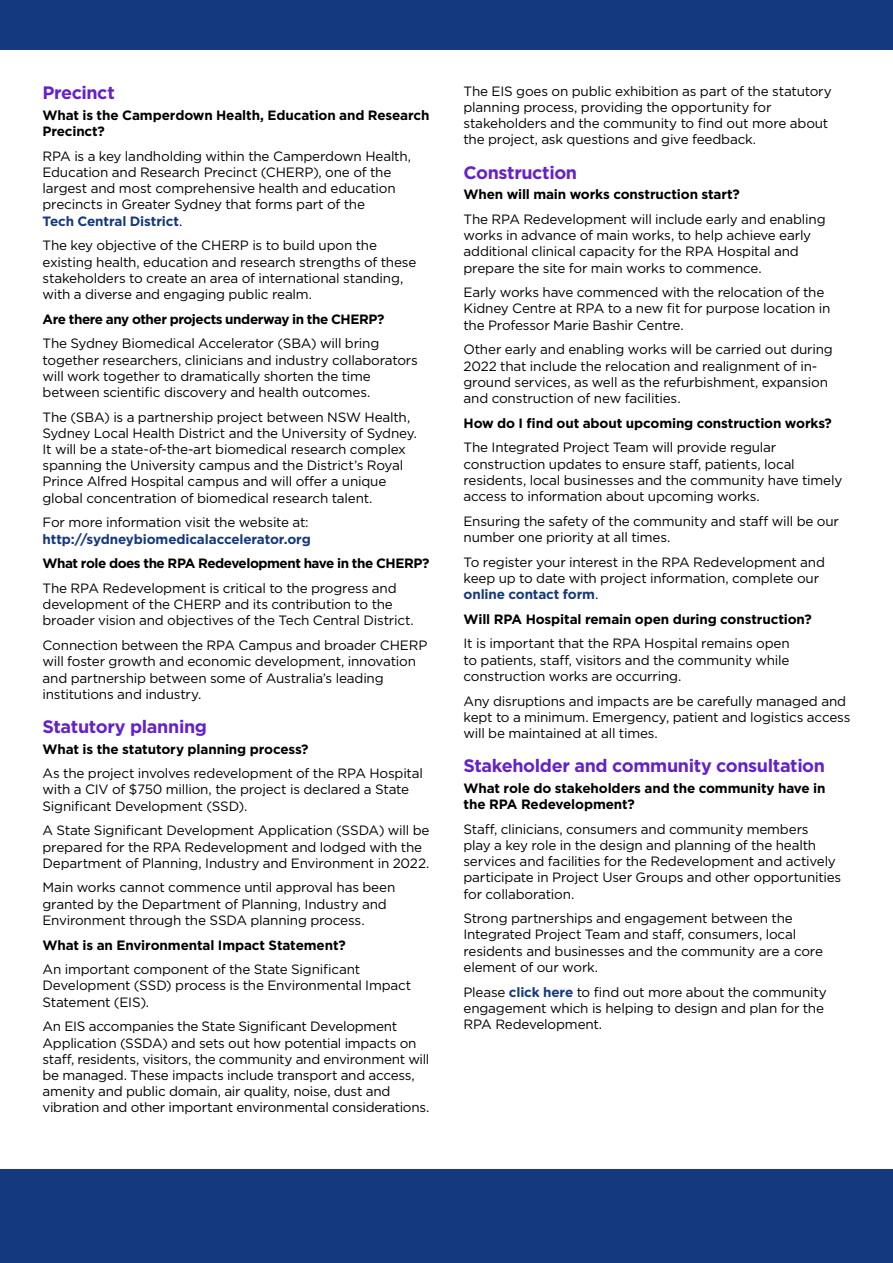
<style>
.page{position:relative;width:893px;height:1263px;background:#fff}
.page>*{position:absolute;margin:0;border:0;box-sizing:border-box;transform-origin:0 0}
.t1{font:700 18px "Gotham";letter-spacing:-.02em;color:#6522c9}
.t2{font:13.5px/16.2px "Gotham";letter-spacing:-.015em;color:#000}
.t3{font:700 13.5px/16.2px "Gotham";letter-spacing:-.01em;color:#000}
.t4{font:700 13.5px "Gotham";letter-spacing:-.035em;color:#000}
.t5{font:700 13.5px "Gotham";letter-spacing:-.03em;color:#000}
.t6{font:700 13.5px "Gotham";letter-spacing:-.01em;color:#15397f}
.s1{font-weight:700;color:#15397f}
</style>
<div class="page">
<div style="left:0;top:1169px;width:893px;height:94px;background:#15397f"></div>
<div style="left:0;top:0;width:893px;height:49px;background:#15397f"></div>
<h1 class="t1" style="left:43px;top:81px;width:74px">Precinct</h1>
<p class="t3" style="left:43px;top:107px;width:388px">What is the Camperdown Health, Education and Research<br>Precinct?</p>
<p class="t2" style="left:43px;top:148px;width:370px">RPA is a key landholding within the Camperdown Health, Education and Research Precinct (CHERP), one of the largest and most comprehensive health and education precincts in Greater Sydney that forms part of the<br><span class="s1">Tech Central District</span>.</p>
<p class="t2" style="left:43px;top:237px;width:375px">The key objective of the CHERP is to build upon the existing health, education and research strengths of these stakeholders to create an area of international standing, with a diverse and engaging public realm.</p>
<p class="t5" style="left:43px;top:310px;width:343px">Are there any other projects underway in the CHERP?</p>
<p class="t2" style="left:43px;top:335px;width:377px">The Sydney Biomedical Accelerator (SBA) will bring together researchers, clinicians and industry collaborators will work together to dramatically shorten the time between scientific discovery and health outcomes.</p>
<p class="t2" style="left:43px;top:408px;width:376px">The (SBA) is a partnership project between NSW Health, Sydney Local Health District and the University of Sydney.<br>It will be a state-of-the-art biomedical research complex spanning the University campus and the District’s Royal Prince Alfred Hospital campus and will offer a unique global concentration of biomedical research talent.</p>
<p class="t2" style="left:43px;top:514px;width:268px">For more information visit the website at:</p>
<p class="t6" style="left:43px;top:530px;width:270px">http://sydneybiomedicalaccelerator.org</p>
<p class="t4" style="left:43px;top:554px;width:388px">What role does the RPA Redevelopment have in the CHERP?</p>
<p class="t2" style="left:43px;top:580px;width:373px">The RPA Redevelopment is critical to the progress and development of the CHERP and its contribution to the broader vision and objectives of the Tech Central District.</p>
<p class="t2" style="left:43px;top:637px;width:386px">Connection between the RPA Campus and broader CHERP will foster growth and economic development, innovation and partnership between some of Australia’s leading institutions and industry.</p>
<h1 class="t1" style="left:43px;top:715px;width:166px">Statutory planning</h1>
<p class="t3" style="left:43px;top:740px;width:268px">What is the statutory planning process?</p>
<p class="t2" style="left:43px;top:765px;width:382px">As the project involves redevelopment of the RPA Hospital with a CIV of $750 million, the project is declared a State<br>Significant Development (SSD).</p>
<p class="t2" style="left:43px;top:822px;width:388px">A State Significant Development Application (SSDA) will be prepared for the RPA Redevelopment and lodged with the<br>Department of Planning, Industry and Environment in 2022.</p>
<p class="t2" style="left:43px;top:879px;width:354px">Main works cannot commence until approval has been granted by the Department of Planning, Industry and<br>Environment through the SSDA planning process.</p>
<p class="t3" style="left:43px;top:936px;width:305px">What is an Environmental Impact Statement?</p>
<p class="t2" style="left:43px;top:961px;width:370px">An important component of the State Significant<br>Development (SSD) process is the Environmental Impact<br>Statement (EIS).</p>
<p class="t2" style="left:43px;top:1018px;width:388px">An EIS accompanies the State Significant Development Application (SSDA) and sets out how potential impacts on staff, residents, visitors, the community and environment will be managed. These impacts include transport and access, amenity and public domain, air quality, noise, dust and vibration and other important environmental considerations.</p>
<p class="t2" style="left:463px;top:83px;width:370px">The EIS goes on public exhibition as part of the statutory planning process, providing the opportunity for stakeholders and the community to find out more about the project, ask questions and give feedback.</p>
<h1 class="t1" style="left:463px;top:160px;width:115px">Construction</h1>
<p class="t3" style="left:463px;top:186px;width:278px">When will main works construction start?</p>
<p class="t2" style="left:463px;top:211px;width:364px">The RPA Redevelopment will include early and enabling works in advance of main works, to help achieve early additional clinical capacity for the RPA Hospital and prepare the site for main works to commence.</p>
<p class="t2" style="left:463px;top:284px;width:369px">Early works have commenced with the relocation of the<br>Kidney Centre at RPA to a new fit for purpose location in the Professor Marie Bashir Centre.</p>
<p class="t2" style="left:463px;top:341px;width:371px">Other early and enabling works will be carried out during 2022 that include the relocation and realignment of in&shy;ground services, as well as the refurbishment, expansion and construction of new facilities.</p>
<p class="t3" style="left:463px;top:415px;width:370px">How do I find out about upcoming construction works?</p>
<p class="t2" style="left:463px;top:439px;width:380px">The Integrated Project Team will provide regular construction updates to ensure staff, patients, local residents, local businesses and the community have timely access to information about upcoming works.</p>
<p class="t2" style="left:463px;top:513px;width:377px">Ensuring the safety of the community and staff will be our number one priority at all times.</p>
<p class="t2" style="left:463px;top:553px;width:363px">To register your interest in the RPA Redevelopment and keep up to date with project information, complete our <span class="s1">online contact form</span>.</p>
<p class="t3" style="left:463px;top:611px;width:350px">Will RPA Hospital remain open during construction?</p>
<p class="t2" style="left:463px;top:635px;width:328px;text-align:justify">It is important that the RPA Hospital remains open to patients, staff, visitors and the community while construction works are occurring.</p>
<p class="t2" style="left:463px;top:692px;width:388px">Any disruptions and impacts are be carefully managed and kept to a minimum. Emergency, patient and logistics access will be maintained at all times.</p>
<h1 class="t1" style="left:463px;top:754px;width:363px">Stakeholder and community consultation</h1>
<p class="t3" style="left:463px;top:780px;width:364px">What role do stakeholders and the community have in the RPA Redevelopment?</p>
<p class="t2" style="left:463px;top:820px;width:379px">Staff, clinicians, consumers and community members<br>play a key role in the design and planning of the health services and facilities for the Redevelopment and actively participate in Project User Groups and other opportunities for collaboration.</p>
<p class="t2" style="left:463px;top:910px;width:361px">Strong partnerships and engagement between the Integrated Project Team and staff, consumers, local residents and businesses and the community are a core element of our work.</p>
<p class="t2" style="left:463px;top:983px;width:365px">Please <span class="s1">click here</span> to find out more about the community engagement which is helping to design and plan for the<br>RPA Redevelopment.</p>
</div>
